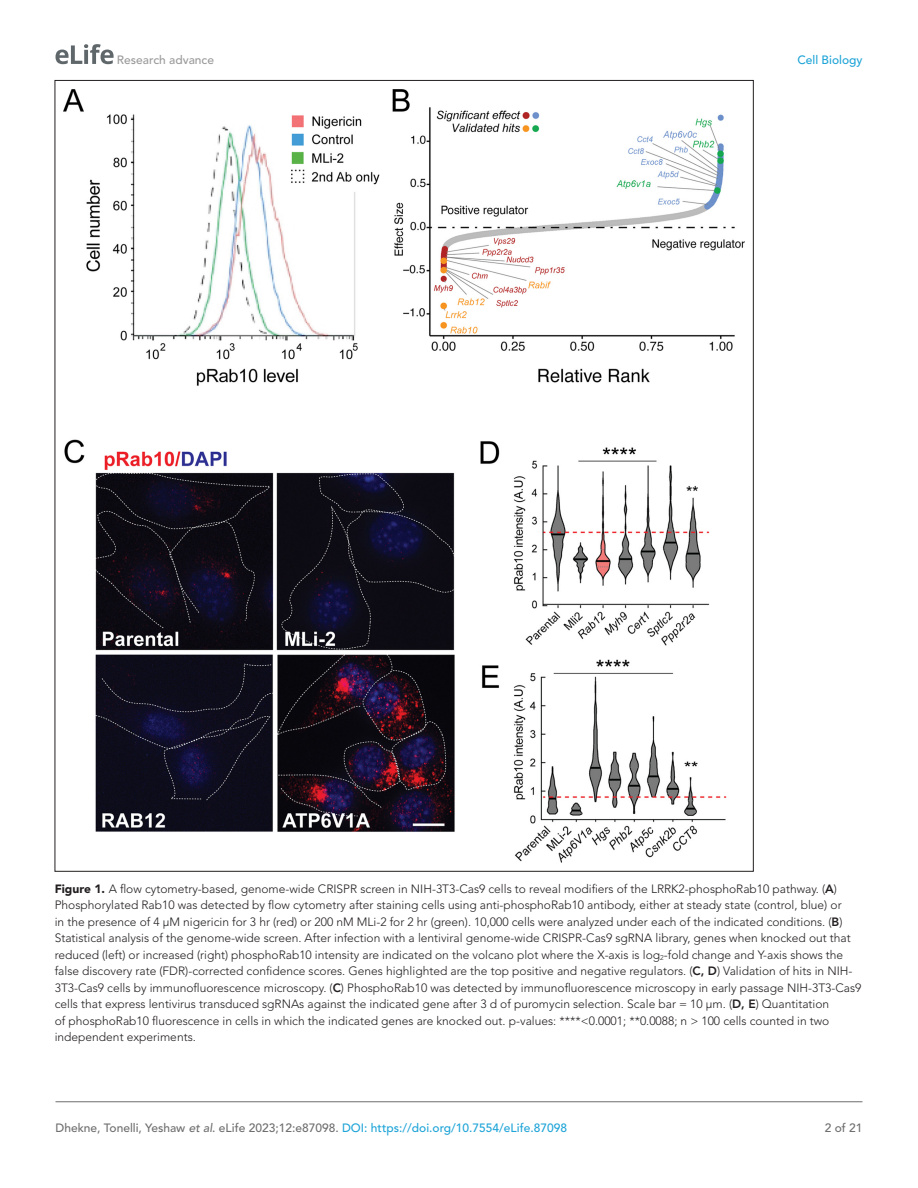
<style>
.page{position:relative;width:918px;height:1188px;background:#fff}
.page>*{position:absolute;margin:0;border:0;box-sizing:border-box;transform-origin:0 0}
.t1{font:300 12px/16.5px "Avenir LT Std";color:#231f20}
.t2{font:500 12px "Avenir LT Std";color:#6e6e70}
.t3{font:500 12px "Avenir LT Std";color:#9a9a9a}
.t4{font:500 12px "Avenir LT Std";color:#1ea4d7}
.s1{font-weight:900}
.s2{font-weight:800}
.s3{font-style:italic}
.s4{color:#1ea4d7}
</style>
<div class="page">
<svg style="left:56px;top:44px;width:58px;height:20px"></svg>
<hr style="left:56px;top:1101px;width:806px;height:1px;background:#6e6e70">
<img style="left:64px;top:89px;width:680px;height:773px">
<p class="t3" style="left:117px;top:53px;width:99px">Research advance</p>
<p class="t4" style="left:797px;top:53px;width:67px">Cell Biology</p>
<p class="t1" style="left:55px;top:880px;width:808px"><span class="s1">Figure 1.</span> A flow cytometry-based, genome-wide CRISPR screen in NIH-3T3-Cas9 cells to reveal modifiers of the LRRK2-phosphoRab10 pathway. (<span class="s2">A</span>)<br>Phosphorylated Rab10 was detected by flow cytometry after staining cells using anti-phosphoRab10 antibody, either at steady state (control, blue) or<br>in the presence of 4 µM nigericin for 3 hr (red) or 200 nM MLi-2 for 2 hr (green). 10,000 cells were analyzed under each of the indicated conditions. (<span class="s2">B</span>)<br>Statistical analysis of the genome-wide screen. After infection with a lentiviral genome-wide CRISPR-Cas9 sgRNA library, genes when knocked out that reduced (left) or increased (right) phosphoRab10 intensity are indicated on the volcano plot where the X-axis is log<sub>2</sub>-fold change and Y-axis shows the false discovery rate (FDR)-corrected confidence scores. Genes highlighted are the top positive and negative regulators. (<span class="s2">C, D</span>) Validation of hits in NIH-3T3-Cas9 cells by immunofluorescence microscopy. (<span class="s2">C</span>) PhosphoRab10 was detected by immunofluorescence microscopy in early passage NIH-3T3-Cas9 cells that express lentivirus transduced sgRNAs against the indicated gene after 3 d of puromycin selection. Scale bar = 10 µm. (<span class="s2">D, E</span>) Quantitation<br>of phosphoRab10 fluorescence in cells in which the indicated genes are knocked out. p-values: ****&lt;0.0001; **0.0088; n &gt; 100 cells counted in two independent experiments.</p>
<p class="t2" style="left:56px;top:1121px;width:513px">Dhekne, Tonelli, Yeshaw <span class="s3">et al</span>. eLife 2023;12:e87098. <span class="s4">DOI: https://doi.org/10.7554/eLife.87098</span></p>
<p class="t2" style="left:825px;top:1121px;width:39px">2 of 21</p>
</div>
